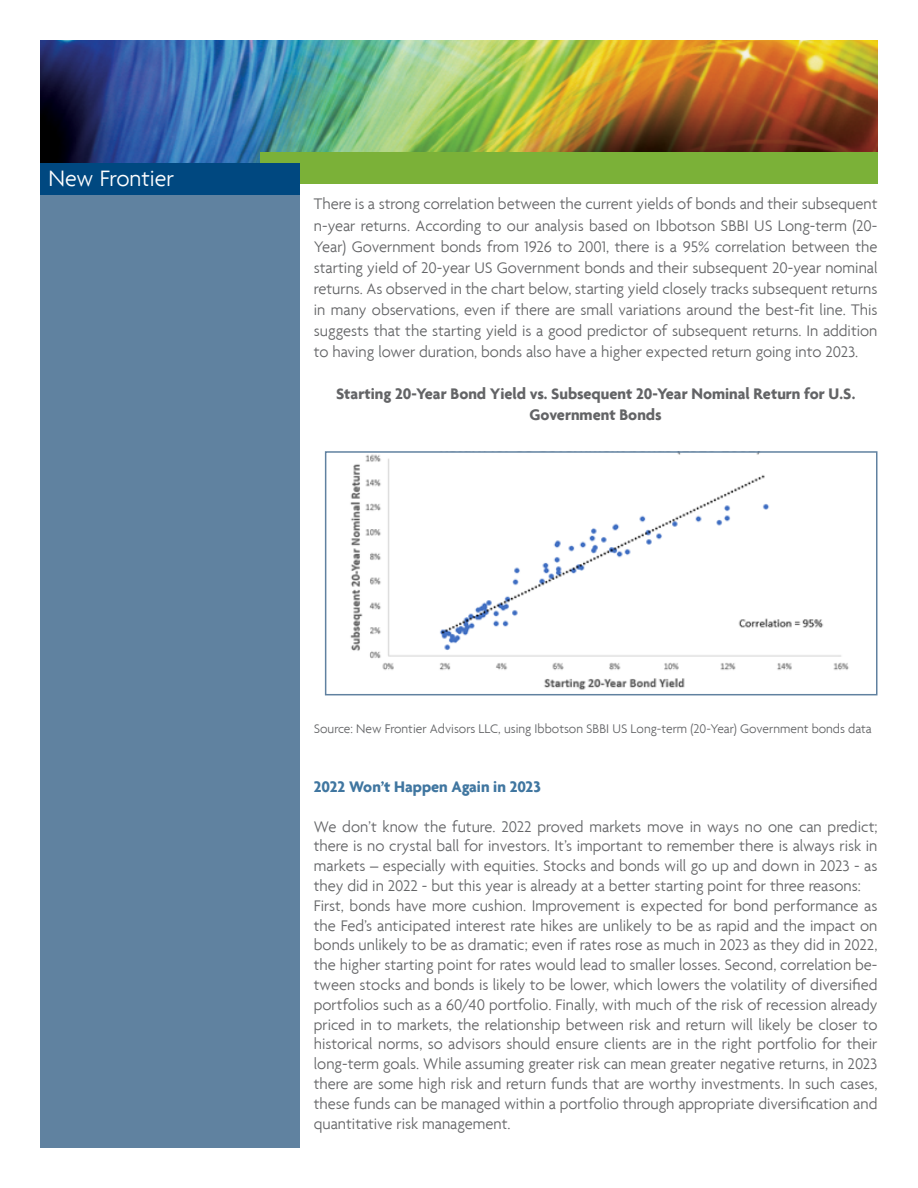
<style>
.page{position:relative;width:918px;height:1188px;background:#fff}
.page>*{position:absolute;margin:0;border:0;box-sizing:border-box;transform-origin:0 0}
.t1{font:300 24px "Agenda";color:#fff}
.t2{font:300 16.5px/19.8px "Agenda";color:#636466;text-align:justify}
.t3{font:700 16.5px/21px "Agenda";color:#636466;text-align:center}
.t4{font:700 16.5px "Agenda";color:#4076a0}
.t5{font:300 13.5px "Agenda";color:#636466}
</style>
<div class="page">
<div style="left:40px;top:162px;width:260px;height:986px;background:#6082a0"></div>
<img style="left:40px;top:40px;width:838px;height:123px">
<div style="left:260px;top:152px;width:618px;height:32px;background:#7bb138"></div>
<div style="left:40px;top:163px;width:260px;height:32px;background:#004880"></div>
<img style="left:350px;top:454px;width:499px;height:236px">
<div style="left:325px;top:451px;width:553px;height:244px;border:2px solid #6081a0"></div>
<h1 class="t1" style="left:48px;top:164px;width:127px">New Frontier</h1>
<p class="t2" style="left:314px;top:193px;width:565px;line-height:21px">There is a strong correlation between the current yields of bonds and their subsequent n-year returns. According to our analysis based on Ibbotson SBBI US Long-term (20- Year) Government bonds from 1926 to 2001, there is a 95% correlation between the starting yield of 20-year US Government bonds and their subsequent 20-year nominal returns. As observed in the chart below, starting yield closely tracks subsequent returns in many observations, even if there are small variations around the best-fit line. This suggests that the starting yield is a good predictor of subsequent returns. In addition to having lower duration, bonds also have a higher expected return going into 2023.</p>
<p class="t3" style="left:336px;top:382px;width:521px">Starting 20-Year Bond Yield vs. Subsequent 20-Year Nominal Return for U.S.<br>Government Bonds</p>
<p class="t5" style="left:314px;top:720px;width:559px">Source: New Frontier Advisors LLC, using Ibbotson SBBI US Long-term (20-Year) Government bonds data</p>
<p class="t4" style="left:314px;top:777px;width:228px">2022 Won’t Happen Again in 2023</p>
<p class="t2" style="left:314px;top:816px;width:565px;text-align:left">We don’t know the future. 2022 proved markets move in ways no one can predict; there is no crystal ball for investors. It’s important to remember there is always risk in markets – especially with equities. Stocks and bonds will go up and down in 2023 - as they did in 2022 - but this year is already at a better starting point for three reasons:<br>First, bonds have more cushion. Improvement is expected for bond performance as the Fed’s anticipated interest rate hikes are unlikely to be as rapid and the impact on bonds unlikely to be as dramatic; even if rates rose as much in 2023 as they did in 2022, the higher starting point for rates would lead to smaller losses. Second, correlation be&shy;tween stocks and bonds is likely to be lower, which lowers the volatility of diversified portfolios such as a 60/40 portfolio. Finally, with much of the risk of recession already priced in to markets, the relationship between risk and return will likely be closer to historical norms, so advisors should ensure clients are in the right portfolio for their long-term goals. While assuming greater risk can mean greater negative returns, in 2023 there are some high risk and return funds that are worthy investments. In such cases, these funds can be managed within a portfolio through appropriate diversification and quantitative risk management.</p>
</div>
